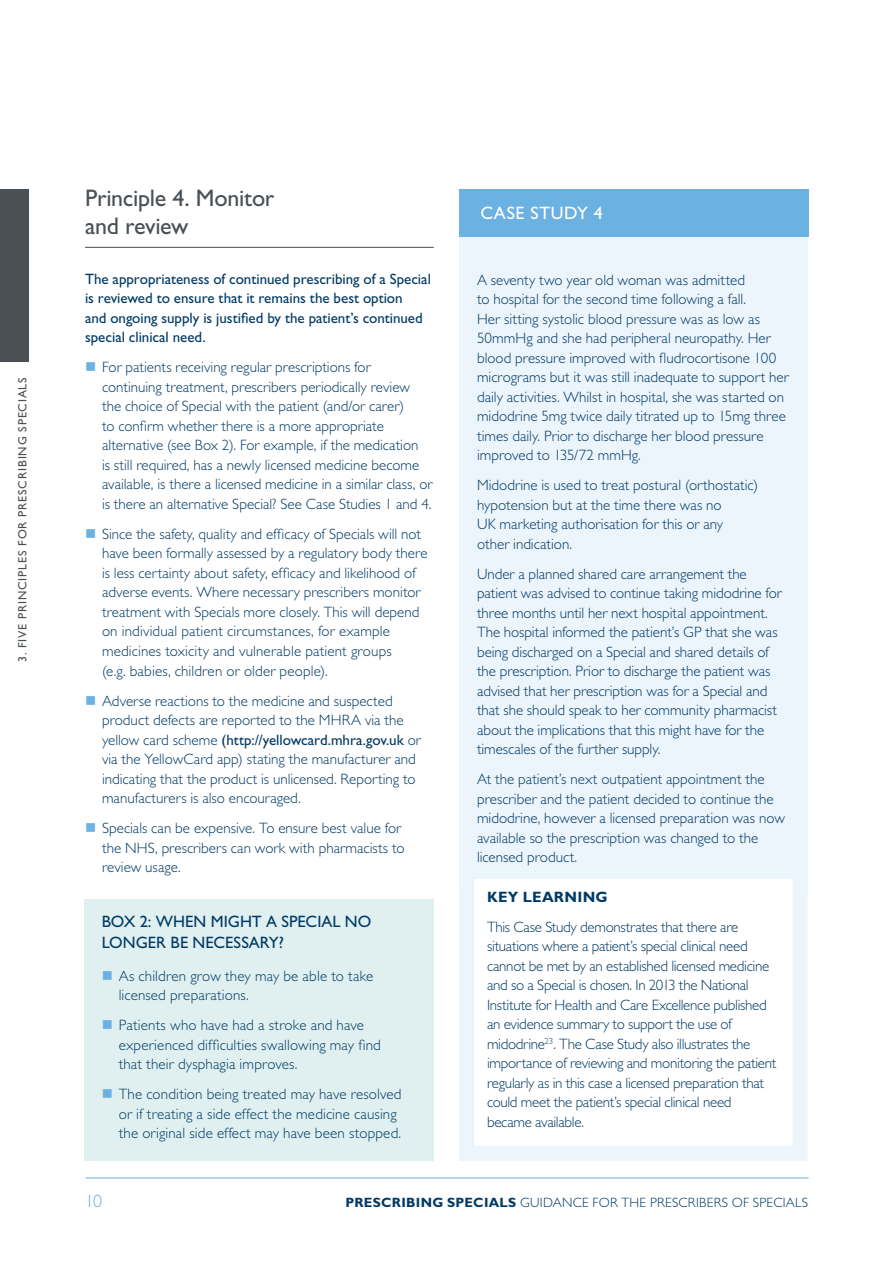
<style>
.page{position:relative;width:893px;height:1263px;background:#fff}
.page>*{position:absolute;margin:0;border:0;box-sizing:border-box;transform-origin:0 0}
.t1{font:24px/28.8px "Gill Sans Std";letter-spacing:-.01em;color:#4a5054}
.t2{font:18px "Gill Sans Std";letter-spacing:.04em;color:#fff}
.t3{font:300 18px "Gill Sans Std";color:#6bb1e2}
.t4{font:16.5px/21px "Gill Sans Std";color:#003a65}
.t5{font:300 15px/19.5px "Gill Sans Std";color:#003a65}
.t6{font:300 15px/19.5px "Gill Sans Std";letter-spacing:-.02em;color:#003a65}
.t7{font:15px/19.5px "Gill Sans Std";color:#003a65}
.t8{font:700 15px "Gill Sans Std";letter-spacing:.02em;color:#003a65}
.t9{font:300 13.5px "Gill Sans Std";letter-spacing:.02em;color:#003a65}
.t10{font:12px "Gill Sans Std";letter-spacing:.075em;color:#4a5054}
.s1{color:#6bb1e2}
.s2{font-weight:400}
.s3{font-weight:700}
</style>
<div class="page">
<hr style="left:86px;top:1178px;width:723px;height:1px;background:#6bb1e2">
<div style="left:0;top:189px;width:29px;height:173px;background:#4a5054"></div>
<hr style="left:85px;top:247px;width:349px;height:1px;background:#4a5054">
<div style="left:85px;top:899px;width:349px;height:262px;background:#e0f0f0"></div>
<div style="left:459px;top:231px;width:349px;height:662px;background:#ecf4fc"></div>
<div style="left:467px;top:871px;width:333px;height:282px;background:#fff"></div>
<div style="left:459px;top:864px;width:349px;height:297px;border:15px solid #ecf4fc"></div>
<div style="left:459px;top:189px;width:349px;height:48px;background:#6bb1e2"></div>
<p class="t10" style="left:16px;top:662px;width:286px;rotate:-90deg">3. FIVE PRINCIPLES FOR PRESCRIBING SPECIALS</p>
<h1 class="t1" style="left:85px;top:183px;width:191px">Principle 4. Monitor and review</h1>
<p class="t7" style="left:85px;top:269px;width:347px">The appropriateness of continued prescribing of a Special is reviewed to ensure that it remains the best option<br>and ongoing supply is justified by the patient’s continued special clinical need.</p>
<p class="t5" style="left:102px;top:358px;width:332px;text-indent:-17px"><span class="s1">■</span> For patients receiving regular prescriptions for continuing treatment, prescribers periodically review the choice of Special with the patient (and/or carer)<br>to confirm whether there is a more appropriate alternative (see Box 2). For example, if the medication<br>is still required, has a newly licensed medicine become available, is there a licensed medicine in a similar class, or is there an alternative Special? See Case Studies 1 and 4.</p>
<p class="t5" style="left:102px;top:524px;width:327px;text-indent:-17px"><span class="s1">■</span> Since the safety, quality and efficacy of Specials will not have been formally assessed by a regulatory body there is less certainty about safety, efficacy and likelihood of adverse events. Where necessary prescribers monitor treatment with Specials more closely. This will depend on individual patient circumstances, for example medicines toxicity and vulnerable patient groups<br>(e.g. babies, children or older people).</p>
<p class="t5" style="left:102px;top:691px;width:320px;text-indent:-17px"><span class="s1">■</span> Adverse reactions to the medicine and suspected product defects are reported to the MHRA via the yellow card scheme <span class="s2">(http://yellowcard.mhra.gov.uk</span> or via the YellowCard app) stating the manufacturer and indicating that the product is unlicensed. Reporting to manufacturers is also encouraged.</p>
<p class="t5" style="left:102px;top:819px;width:304px;text-indent:-17px"><span class="s1">■</span> Specials can be expensive. To ensure best value for the NHS, prescribers can work with pharmacists to review usage.</p>
<p class="t4" style="left:102px;top:911px;width:271px">BOX 2: WHEN MIGHT A SPECIAL NO<br>LONGER BE NECESSARY?</p>
<p class="t5" style="left:119px;top:966px;width:256px">As children grow they may be able to take licensed preparations.</p>
<p class="t5" style="left:119px;top:1015px;width:264px">Patients who have had a stroke and have experienced difficulties swallowing may find that their dysphagia improves.</p>
<p class="t5" style="left:119px;top:1085px;width:284px">The condition being treated may have resolved or if treating a side effect the medicine causing the original side effect may have been stopped.</p>
<p class="t2" style="left:480px;top:203px;width:124px">CASE STUDY 4</p>
<p class="t5" style="left:477px;top:270px;width:313px">A seventy two year old woman was admitted<br>to hospital for the second time following a fall.<br>Her sitting systolic blood pressure was as low as 50mmHg and she had peripheral neuropathy. Her blood pressure improved with fludrocortisone 100 micrograms but it was still inadequate to support her daily activities. Whilst in hospital, she was started on midodrine 5mg twice daily titrated up to 15mg three times daily. Prior to discharge her blood pressure improved to 135/72 mmHg.</p>
<p class="t5" style="left:477px;top:476px;width:282px">Midodrine is used to treat postural (orthostatic) hypotension but at the time there was no<br>UK marketing authorisation for this or any other indication.</p>
<p class="t5" style="left:477px;top:564px;width:306px">Under a planned shared care arrangement the patient was advised to continue taking midodrine for three months until her next hospital appointment.<br>The hospital informed the patient’s GP that she was being discharged on a Special and shared details of the prescription. Prior to discharge the patient was advised that her prescription was for a Special and that she should speak to her community pharmacist about the implications that this might have for the timescales of the further supply.</p>
<p class="t5" style="left:477px;top:770px;width:309px">At the patient’s next outpatient appointment the prescriber and the patient decided to continue the midodrine, however a licensed preparation was now available so the prescription was changed to the licensed product.</p>
<p class="t8" style="left:487px;top:888px;width:122px">KEY LEARNING</p>
<p class="t6" style="left:487px;top:917px;width:291px">This Case Study demonstrates that there are situations where a patient’s special clinical need cannot be met by an established licensed medicine and so a Special is chosen. In 2013 the National Institute for Health and Care Excellence published an evidence summary to support the use of midodrine<sup>23</sup>. The Case Study also illustrates the importance of reviewing and monitoring the patient regularly as in this case a licensed preparation that could meet the patient’s special clinical need became available.</p>
<p class="t3" style="left:85px;top:1191px;width:19px">10</p>
<p class="t9" style="left:345px;top:1195px;width:464px"><span class="s3">PRESCRIBING SPECIALS</span> GUIDANCE FOR THE PRESCRIBERS OF SPECIALS</p>
</div>
